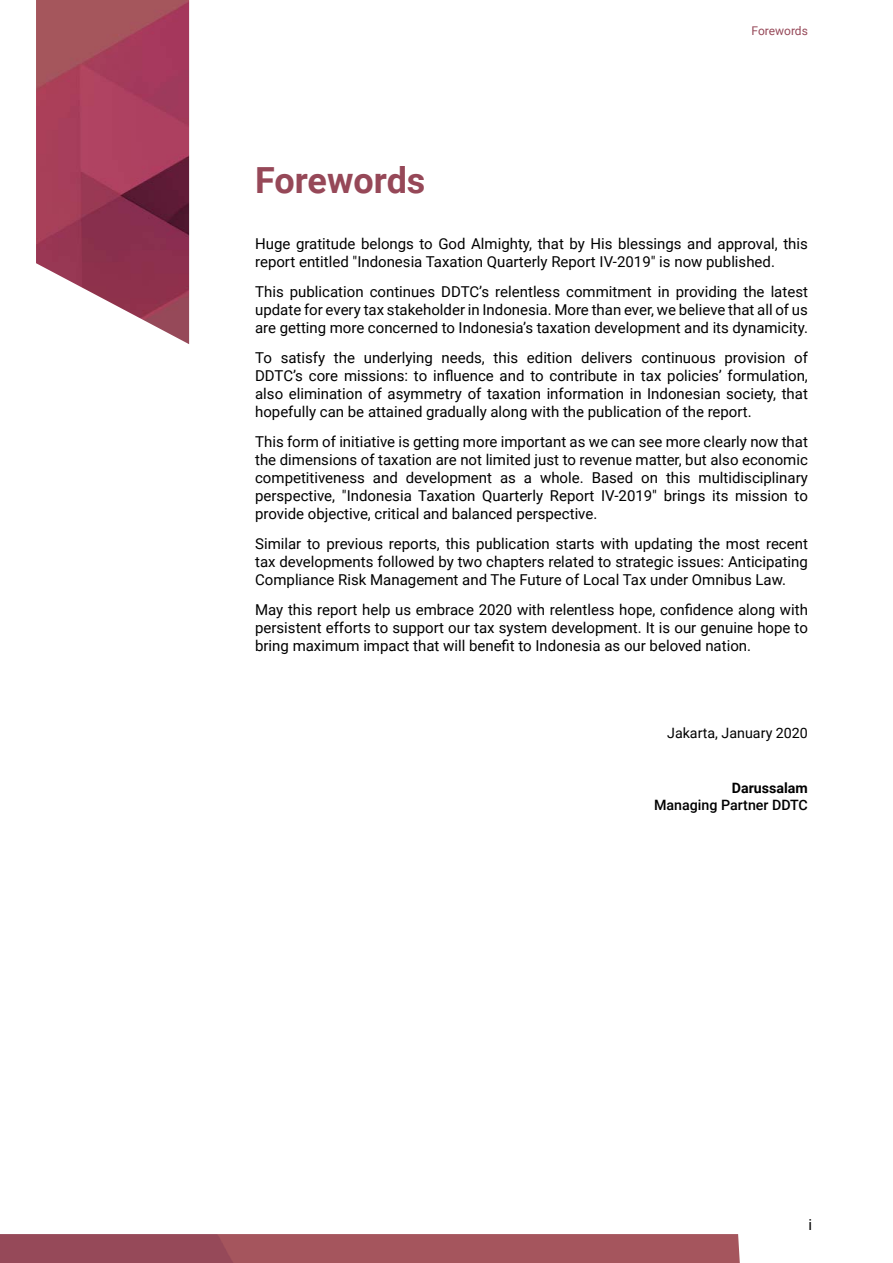
<style>
.page{position:relative;width:893px;height:1263px;background:#fff}
.page>*{position:absolute;margin:0;border:0;box-sizing:border-box;transform-origin:0 0}
.t1{font:700 36px "Roboto";color:#964858}
.t2{font:15px/18px "Roboto";color:#000;text-align:justify}
.t3{font:14.25px "Roboto";color:#000}
.t4{font:500 14.25px "Roboto";color:#000}
.t5{font:700 14.25px "Roboto";color:#000}
.t6{font:12px "Roboto";color:#964858}
</style>
<div class="page">
<img style="left:0;top:1234px;width:740px;height:29px">
<img style="left:36px;top:0;width:153px;height:344px">
<h1 class="t1" style="left:255px;top:155px;width:172px">Forewords</h1>
<p class="t6" style="left:751px;top:22px;width:58px">Forewords</p>
<p class="t2" style="left:255px;top:234px;width:554px">Huge gratitude belongs to God Almighty, that by His blessings and approval, this report entitled "Indonesia Taxation Quarterly Report IV-2019" is now published.</p>
<p class="t2" style="left:255px;top:282px;width:554px">This publication continues DDTC’s relentless commitment in providing the latest update for every tax stakeholder in Indonesia. More than ever, we believe that all of us are getting more concerned to Indonesia’s taxation development and its dynamicity.</p>
<p class="t2" style="left:255px;top:348px;width:554px">To satisfy the underlying needs, this edition delivers continuous provision of DDTC’s core missions: to influence and to contribute in tax policies’ formulation, also elimination of asymmetry of taxation information in Indonesian society, that hopefully can be attained gradually along with the publication of the report.</p>
<p class="t2" style="left:255px;top:432px;width:554px">This form of initiative is getting more important as we can see more clearly now that the dimensions of taxation are not limited just to revenue matter, but also economic competitiveness and development as a whole. Based on this multidisciplinary perspective, "Indonesia Taxation Quarterly Report IV-2019" brings its mission to provide objective, critical and balanced perspective.</p>
<p class="t2" style="left:255px;top:534px;width:554px">Similar to previous reports, this publication starts with updating the most recent tax developments followed by two chapters related to strategic issues: Anticipating Compliance Risk Management and The Future of Local Tax under Omnibus Law.</p>
<p class="t2" style="left:255px;top:600px;width:554px">May this report help us embrace 2020 with relentless hope, confidence along with persistent efforts to support our tax system development. It is our genuine hope to bring maximum impact that will benefit to Indonesia as our beloved nation.</p>
<p class="t3" style="left:667px;top:723px;width:142px">Jakarta, January 2020</p>
<p class="t5" style="left:732px;top:778px;width:78px">Darussalam</p>
<p class="t4" style="left:654px;top:795px;width:155px">Managing Partner DDTC</p>
<p class="t2" style="left:808px;top:1215px;width:5px">i</p>
</div>
